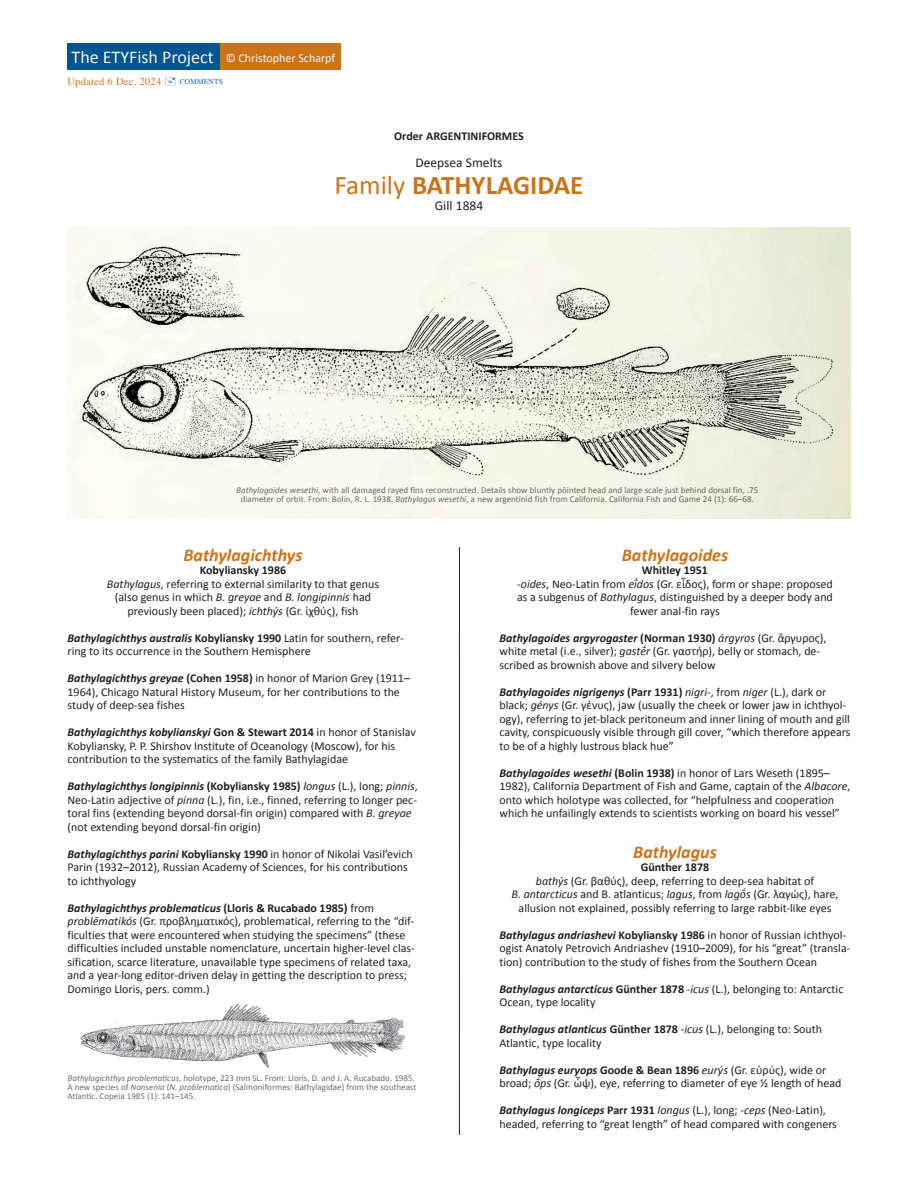
<style>
.page{position:relative;width:918px;height:1188px;background:#fff}
.page>*{position:absolute;margin:0;border:0;box-sizing:border-box;transform-origin:0 0}
.t1{font:700 27px "Calibri";color:#cd7317}
.t2{font:italic 700 18px "Calibri";color:#cd7317}
.t3{font:18px "Calibri";color:#f5f5f6}
.t4{font:13.5px "Calibri";color:#231f20}
.t5{font:12px/13.5px "Calibri";color:#231f20}
.t6{font:700 12px "Calibri";color:#231f20}
.t7{font:12px "Calibri";color:#f5f5f6}
.t8{font:10.5px "Times";letter-spacing:.02em;color:#cd7317}
.t9{font:9px/9px "Calibri";color:#6c6d70}
.t10{font:7.35px "Times";letter-spacing:.03em;color:#175d9e}
.s1{font-weight:400}
.s2{font-style:italic}
.s3{font-weight:700;font-style:italic}
.s4{font-weight:700}
</style>
<div class="page">
<hr style="left:459px;top:547px;width:1px;height:588px;background:#231f20">
<div style="left:68px;top:44px;width:153px;height:26px;background:#00558f"></div>
<div style="left:220px;top:44px;width:121px;height:26px;background:#cd7317"></div>
<img style="left:68px;top:227px;width:782px;height:291px">
<img style="left:80px;top:1003px;width:326px;height:65px">
<p class="t3" style="left:72px;top:45px;width:144px">The ETYFish Project</p>
<p class="t7" style="left:226px;top:49px;width:111px">© Christopher Scharpf</p>
<p class="t8" style="left:68px;top:71px;width:95px">Updated 6 Dec. 2024</p>
<p class="t10" style="left:180px;top:75px;width:45px">COMMENTS</p>
<p class="t6" style="left:394px;top:127px;width:131px">Order ARGENTINIFORMES</p>
<p class="t4" style="left:415px;top:153px;width:89px">Deepsea Smelts</p>
<p class="t1" style="left:335px;top:166px;width:250px"><span class="s1">Family</span> BATHYLAGIDAE</p>
<p class="t4" style="left:435px;top:196px;width:50px">Gill 1884</p>
<p class="t9" style="left:236px;top:485px;width:524px"><span class="s2">Bathylagoides wesethi</span>, with all damaged rayed fins reconstructed. Details show bluntly pointed head and large scale just behind dorsal fin, .75</p>
<p class="t9" style="left:241px;top:494px;width:514px">diameter of orbit. From: Bolin, R. L. 1938. <span class="s2">Bathylagus wesethi</span>, a new argentinid fish from California. California Fish and Game 24 (1): 66–68.</p>
<p class="t2" style="left:183px;top:542px;width:121px">Bathylagichthys</p>
<p class="t6" style="left:200px;top:562px;width:88px">Kobyliansky 1986</p>
<p class="t5" style="left:107px;top:577px;width:274px"><span class="s2">Bathylagus</span>, referring to external similarity to that genus</p>
<p class="t5" style="left:115px;top:590px;width:258px">(also genus in which <span class="s2">B. greyae</span> and <span class="s2">B. longipinnis</span> had</p>
<p class="t5" style="left:128px;top:604px;width:232px">previously been placed); <span class="s2">ichthýs</span> (Gr. ἰχθύς), fish</p>
<p class="t5" style="left:68px;top:631px;width:338px"><span class="s3">Bathylagichthys australis</span> <span class="s4">Kobyliansky 1990</span> Latin for southern, refer&shy;ring to its occurrence in the Southern Hemisphere</p>
<p class="t5" style="left:68px;top:671px;width:344px"><span class="s3">Bathylagichthys greyae</span> <span class="s4">(Cohen 1958)</span> in honor of Marion Grey (1911–<br>1964), Chicago Natural History Museum, for her contributions to the study of deep-sea fishes</p>
<p class="t5" style="left:68px;top:725px;width:350px"><span class="s3">Bathylagichthys kobylianskyi</span> <span class="s4">Gon &amp; Stewart 2014</span> in honor of Stanislav<br>Kobyliansky, P. P. Shirshov Institute of Oceanology (Moscow), for his contribution to the systematics of the family Bathylagidae</p>
<p class="t5" style="left:68px;top:779px;width:352px"><span class="s3">Bathylagichthys longipinnis</span> <span class="s4">(Kobyliansky 1985)</span> <span class="s2">longus</span> (L.), long; <span class="s2">pinnis</span>, Neo-Latin adjective of <span class="s2">pinna</span> (L.), fin, i.e., finned, referring to longer pec&shy;toral fins (extending beyond dorsal-fin origin) compared with <span class="s2">B. greyae </span>(not extending beyond dorsal-fin origin)</p>
<p class="t5" style="left:68px;top:847px;width:347px"><span class="s3">Bathylagichthys parini</span> <span class="s4">Kobyliansky 1990</span> in honor of Nikolai Vasil’evich<br>Parin (1932–2012), Russian Academy of Sciences, for his contributions to ichthyology</p>
<p class="t5" style="left:68px;top:901px;width:349px"><span class="s3">Bathylagichthys problematicus</span> <span class="s4">(Lloris &amp; Rucabado 1985)</span> from <span class="s2">problēmatikós</span> (Gr. προβληματικός), problematical, referring to the “dif&shy;ficulties that were encountered when studying the specimens” (these difficulties included unstable nomenclature, uncertain higher-level clas&shy;sification, scarce literature, unavailable type specimens of related taxa, and a year-long editor-driven delay in getting the description to press; Domingo Lloris, pers. comm.)</p>
<p class="t9" style="left:68px;top:1074px;width:350px"><span class="s2">Bathylagichthys problematicus</span>, holotype, 223 mm SL. From: Lloris, D. and J. A. Rucabado. 1985.<br>A new species of <span class="s2">Nansenia</span> (<span class="s2">N. problematica</span>) (Salmoniformes: Bathylagidae) from the southeast<br>Atlantic. Copeia 1985 (1): 141–145.</p>
<p class="t2" style="left:622px;top:542px;width:108px">Bathylagoides</p>
<p class="t6" style="left:642px;top:562px;width:68px">Whitley 1951</p>
<p class="t5" style="left:517px;top:577px;width:138px">-<span class="s2">oides</span>, Neo-Latin from <span class="s2">eīdos</span></p>
<p class="t5" style="left:639px;top:577px;width:196px"><span class="s2">́</span> (Gr. εἶδος), form or shape: proposed</p>
<p class="t5" style="left:517px;top:590px;width:317px">as a subgenus of <span class="s2">Bathylagus</span>, distinguished by a deeper body and</p>
<p class="t5" style="left:630px;top:604px;width:91px">fewer anal-fin rays</p>
<p class="t5" style="left:500px;top:631px;width:328px"><span class="s3">Bathylagoides argyrogaster</span> <span class="s4">(Norman 1930)</span> <span class="s2">árgyros</span> (Gr. ἄργυρος), white metal (i.e., silver); <span class="s2">gastḗr</span> (Gr. γαστήρ), belly or stomach, de&shy;scribed as brownish above and silvery below</p>
<p class="t5" style="left:500px;top:685px;width:352px"><span class="s3">Bathylagoides nigrigenys</span> <span class="s4">(Parr 1931)</span> <span class="s2">nigri</span>-, from <span class="s2">niger</span> (L.), dark or black; <span class="s2">génys</span> (Gr. γένυς), jaw (usually the cheek or lower jaw in ichthyol&shy;ogy), referring to jet-black peritoneum and inner lining of mouth and gill cavity, conspicuously visible through gill cover, “which therefore appears to be of a highly lustrous black hue”</p>
<p class="t5" style="left:500px;top:766px;width:353px"><span class="s3">Bathylagoides wesethi</span> <span class="s4">(Bolin 1938)</span> in honor of Lars Weseth (1895– 1982), California Department of Fish and Game, captain of the <span class="s2">Albacore</span>, onto which holotype was collected, for “helpfulness and cooperation which he unfailingly extends to scientists working on board his vessel”</p>
<p class="t2" style="left:633px;top:839px;width:85px">Bathylagus</p>
<p class="t6" style="left:641px;top:859px;width:70px">Günther 1878</p>
<p class="t5" style="left:536px;top:874px;width:280px"><span class="s2">bathýs</span> (Gr. βαθύς), deep, referring to deep-sea habitat of</p>
<p class="t5" style="left:511px;top:887px;width:329px"><span class="s2">B. antarcticus</span> and B. atlanticus; <span class="s2">lagus</span>, from <span class="s2">lagṓs</span> (Gr. λαγώς), hare,</p>
<p class="t5" style="left:519px;top:901px;width:314px">allusion not explained, possibly referring to large rabbit-like eyes</p>
<p class="t5" style="left:500px;top:928px;width:352px"><span class="s3">Bathylagus andriashevi</span> <span class="s4">Kobyliansky 1986</span> in honor of Russian ichthyol&shy;ogist Anatoly Petrovich Andriashev (1910–2009), for his “great” (transla&shy;tion) contribution to the study of fishes from the Southern Ocean</p>
<p class="t5" style="left:500px;top:982px;width:345px"><span class="s3">Bathylagus antarcticus</span> <span class="s4">Günther 1878</span> -<span class="s2">icus</span> (L.), belonging to: Antarctic<br>Ocean, type locality</p>
<p class="t5" style="left:500px;top:1022px;width:324px"><span class="s3">Bathylagus atlanticus</span> <span class="s4">Günther 1878</span> -<span class="s2">icus</span> (L.), belonging to: South<br>Atlantic, type locality</p>
<p class="t5" style="left:500px;top:1063px;width:344px"><span class="s3">Bathylagus euryops</span> <span class="s4">Goode &amp; Bean 1896</span> <span class="s2">eurýs</span> (Gr. εὐρύς), wide or broad; <span class="s2">ṓps</span> (Gr. ὦψ), eye, referring to diameter of eye ½ length of head</p>
<p class="t5" style="left:500px;top:1103px;width:339px"><span class="s3">Bathylagus longiceps</span> <span class="s4">Parr 1931</span> <span class="s2">longus</span> (L.), long; -<span class="s2">ceps</span> (Neo-Latin), headed, referring to “great length” of head compared with congeners</p>
</div>
